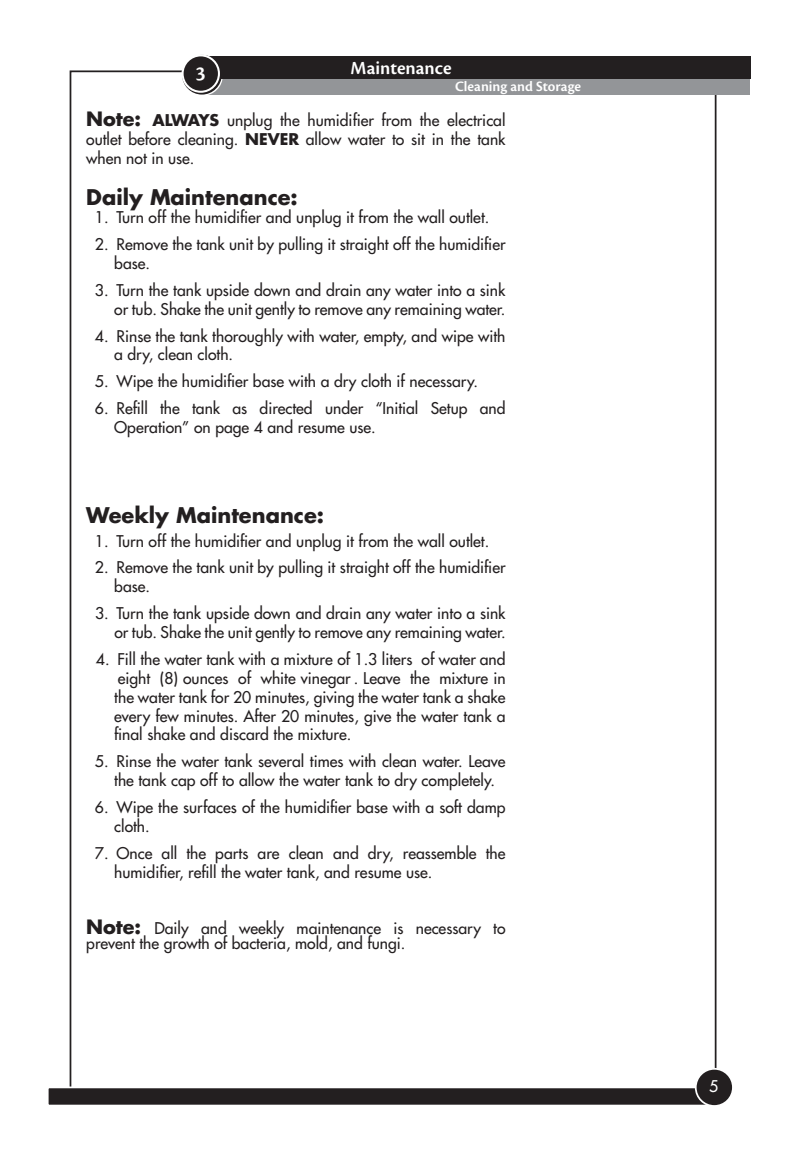
<style>
.page{position:relative;width:787px;height:1165px;background:#fff}
.page>*{position:absolute;margin:0;border:0;box-sizing:border-box;transform-origin:0 0}
.t1{font:700 21px "Futura Std";color:#231f20}
.t2{font:600 21px "Cronos Pro";color:#fff}
.t3{font:600 19.25px "Cronos Pro";color:#fff}
.t4{font:500 15.75px/18.9px "Futura Std";color:#231f20}
.t5{font:500 15.75px "Futura Std";color:#fff}
.t6{font:600 14.88px "Cronos Pro";color:#fff}
.s1{font-weight:700;font-size:19.25px}
.s2{font-weight:700}
</style>
<div class="page">
<div style="left:48px;top:1087px;width:666px;height:18px;background:#231f20"></div>
<div style="left:47px;top:1086px;width:668px;height:20px;border:2px solid #fff"></div>
<div style="left:695px;top:1068px;width:38px;height:38px;background:#231f20;border-radius:50%"></div>
<div style="left:695px;top:1068px;width:39px;height:39px;border:2px solid #fff;border-radius:50%"></div>
<div style="left:189px;top:61px;width:561px;height:26px;background:linear-gradient(to right,#939598,#939598)"></div>
<div style="left:208px;top:80px;width:542px;height:15px;background:#939598"></div>
<svg style="left:184px;top:57px;width:38px;height:38px"></svg>
<div style="left:183px;top:56px;width:40px;height:40px;border:2px solid #fff;border-radius:50%"></div>
<div style="left:208px;top:56px;width:542px;height:22px;background:#231f20"></div>
<svg style="left:183px;top:56px;width:38px;height:38px"></svg>
<div style="left:182px;top:55px;width:40px;height:40px;border:2px solid #231f20;border-radius:50%"></div>
<div style="left:183px;top:55px;width:36px;height:37px;background:#231f20;border-radius:50%"></div>
<div style="left:182px;top:54px;width:38px;height:39px;border:2px solid #fff;border-radius:50%"></div>
<p class="t3" style="left:350px;top:57px;width:102px">Maintenance</p>
<h1 class="t2" style="left:195px;top:61px;width:12px">3</h1>
<p class="t4" style="left:86px;top:111px;width:421px;text-align:justify"><span class="s1">Note:</span> <span class="s2">ALWAYS</span> unplug the humidifier from the electrical outlet before cleaning. <span class="s2">Never</span> allow water to sit in the tank when not in use.</p>
<h1 class="t1" style="left:86px;top:183px;width:213px">Daily Maintenance:</h1>
<p class="t4" style="left:95px;top:208px;width:396px">1. Turn off the humidifier and unplug it from the wall outlet.</p>
<p class="t4" style="left:114px;top:235px;width:393px;text-indent:-19px">2. Remove the tank unit by pulling it straight off the humidifier base.</p>
<p class="t4" style="left:95px;top:281px;width:412px;text-align:right">3. Turn the tank upside down and drain any water into a sink or tub. Shake the unit gently to remove any remaining water.</p>
<p class="t4" style="left:114px;top:326px;width:393px;text-indent:-19px">4. Rinse the tank thoroughly with water, empty, and wipe with a dry, clean cloth.</p>
<p class="t4" style="left:95px;top:372px;width:384px">5. Wipe the humidifier base with a dry cloth if necessary.</p>
<p class="t4" style="left:114px;top:399px;width:393px;text-indent:-19px">6. Refill the tank as directed under “Initial Setup and<br>Operation” on page 4 and resume use.</p>
<p class="t6" style="left:455px;top:78px;width:127px">Cleaning and Storage</p>
<h1 class="t1" style="left:86px;top:501px;width:239px">Weekly Maintenance:</h1>
<p class="t4" style="left:95px;top:531px;width:396px">1. Turn off the humidifier and unplug it from the wall outlet.</p>
<p class="t4" style="left:114px;top:558px;width:393px;text-indent:-19px">2. Remove the tank unit by pulling it straight off the humidifier base.</p>
<p class="t4" style="left:95px;top:604px;width:412px;text-align:right">3. Turn the tank upside down and drain any water into a sink or tub. Shake the unit gently to remove any remaining water.</p>
<p class="t4" style="left:114px;top:650px;width:393px;text-align:justify;text-indent:-18px">4. Fill the water tank with a mixture of 1.3 liters of water and eight (8) ounces of white vinegar . Leave the mixture in the water tank for 20 minutes, giving the water tank a shake every few minutes. After 20 minutes, give the water tank a final shake and discard the mixture.</p>
<p class="t4" style="left:95px;top:752px;width:412px;text-align:center">5. Rinse the water tank several times with clean water. Leave the tank cap off to allow the water tank to dry completely.</p>
<p class="t4" style="left:114px;top:798px;width:393px;text-indent:-19px">6. Wipe the surfaces of the humidifier base with a soft damp cloth.</p>
<p class="t4" style="left:114px;top:843px;width:393px;text-indent:-19px">7. Once all the parts are clean and dry, reassemble the humidifier, refill the water tank, and resume use.</p>
<p class="t4" style="left:86px;top:921px;width:421px;line-height:14.5px"><span class="s1">note:</span> Daily and weekly maintenance is necessary to prevent the growth of bacteria, mold, and fungi.</p>
<p class="t5" style="left:709px;top:1076px;width:11px">5</p>
</div>
